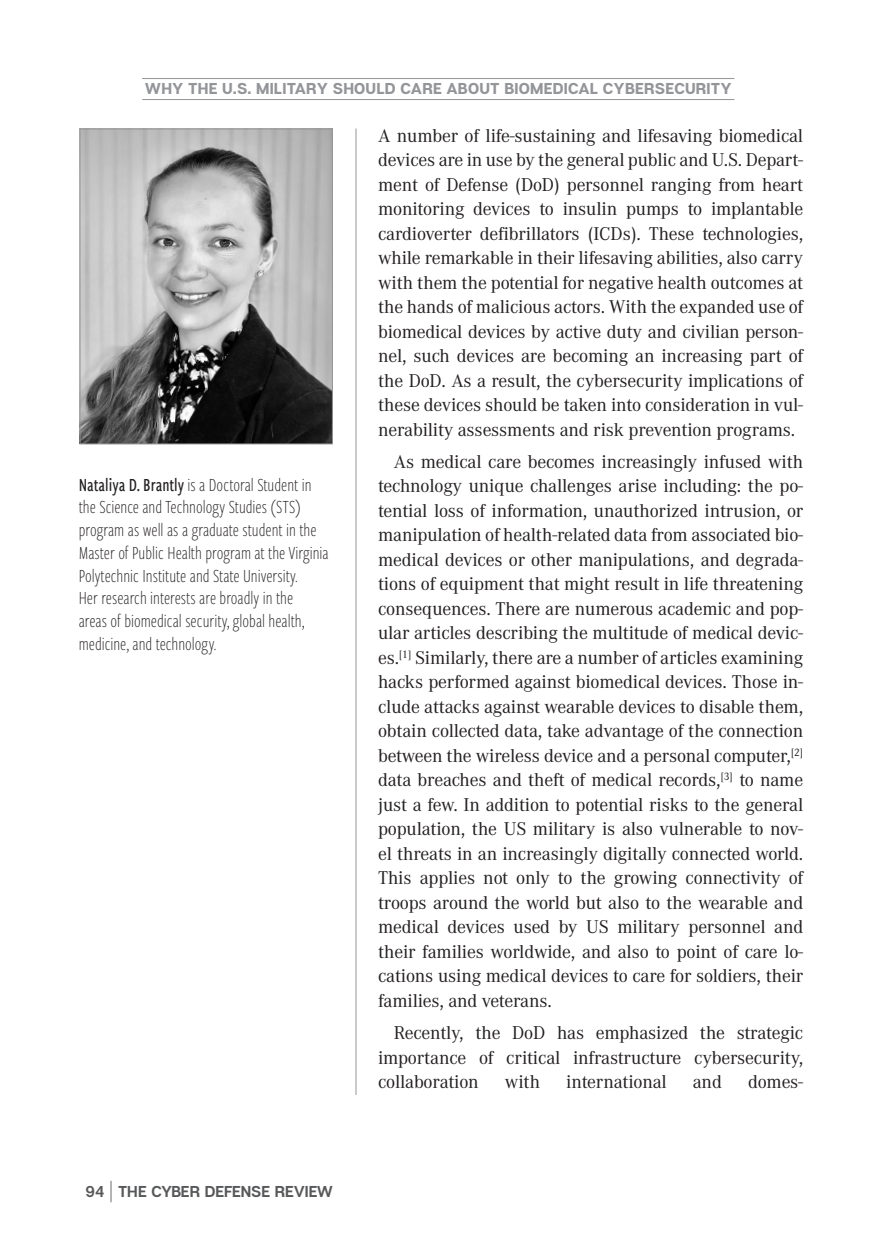
<style>
.page{position:relative;width:882px;height:1260px;background:#fff}
.page>*{position:absolute;margin:0;border:0;box-sizing:border-box;transform-origin:0 0}
.t1{font:19.25px/24.5px "Corporate A Pro";letter-spacing:-.01em;color:#231f20;text-align:justify}
.t2{font:300 19.25px/22.8px "Freight Sans Cmp Pro";color:#231f20}
.t3{font:800 15.75px "Articulat CF";letter-spacing:.01em;color:#939598}
.t4{font:700 15.75px "Articulat CF";letter-spacing:-.015em;color:#57585a}
.s1{font-weight:500}
.s2{font-family:"Bebas Neue";font-weight:300;font-size:29.75px;color:#231f20}
</style>
<div class="page">
<hr style="left:142px;top:78px;width:592px;height:1px;background:#939598">
<hr style="left:142px;top:99px;width:592px;height:1px;background:#939598">
<img style="left:82px;top:131px;width:249px;height:311px">
<div style="left:80px;top:129px;width:253px;height:315px;border:1px solid #939598"></div>
<hr style="left:356px;top:129px;width:1px;height:966px;background:#939598">
<p class="t3" style="left:145px;top:79px;width:588px">WHY THE U.S. MILITARY SHOULD CARE ABOUT BIOMEDICAL CYBERSECURITY</p>
<p class="t1" style="left:378px;top:122px;width:427px">A number of life-sustaining and lifesaving biomedical devices are in use by the general public and U.S. Depart&shy;ment of Defense (DoD) personnel ranging from heart monitoring devices to insulin pumps to implantable cardioverter defibrillators (ICDs). These technologies, while remarkable in their lifesaving abilities, also carry with them the potential for negative health outcomes at the hands of malicious actors. With the expanded use of biomedical devices by active duty and civilian person&shy;nel, such devices are becoming an increasing part of the DoD. As a result, the cybersecurity implications of these devices should be taken into consideration in vul&shy;nerability assessments and risk prevention programs.</p>
<p class="t1" style="left:378px;top:449px;width:427px;text-indent:16px">As medical care becomes increasingly infused with technology unique challenges arise including: the po&shy;tential loss of information, unauthorized intrusion, or manipulation of health-related data from associated bio&shy;medical devices or other manipulations, and degrada&shy;tions of equipment that might result in life threatening consequences. There are numerous academic and pop&shy;ular articles describing the multitude of medical devic&shy;es.<sup>[1]</sup> Similarly, there are a number of articles examining hacks performed against biomedical devices. Those in&shy;clude attacks against wearable devices to disable them, obtain collected data, take advantage of the connection between the wireless device and a personal computer,<sup>[2] </sup>data breaches and theft of medical records,<sup>[3]</sup> to name just a few. In addition to potential risks to the general population, the US military is also vulnerable to nov&shy;el threats in an increasingly digitally connected world.<br>This applies not only to the growing connectivity of troops around the world but also to the wearable and medical devices used by US military personnel and their families worldwide, and also to point of care lo&shy;cations using medical devices to care for soldiers, their families, and veterans.</p>
<p class="t1" style="left:378px;top:1020px;width:427px;text-indent:16px">Recently, the DoD has emphasized the strategic importance of critical infrastructure cybersecurity, collaboration</p>
<p class="t2" style="left:79px;top:472px;width:251px"><span class="s1">Nataliya D. Brantly</span> is a Doctoral Student in the Science and Technology Studies (STS) program as well as a graduate student in the Master of Public Health program at the Virginia Polytechnic Institute and State University.<br>Her research interests are broadly in the<br>areas of biomedical security, global health, medicine, and technology.</p>
<p class="t1" style="left:505px;top:1069px;width:37px">with</p>
<p class="t1" style="left:566px;top:1069px;width:102px">international</p>
<p class="t1" style="left:693px;top:1069px;width:30px">and</p>
<p class="t1" style="left:748px;top:1069px;width:57px">domes-</p>
<p class="t4" style="left:85px;top:1182px;width:249px">94 <span class="s2">|</span> THE CYBER DEFENSE REVIEW</p>
</div>
